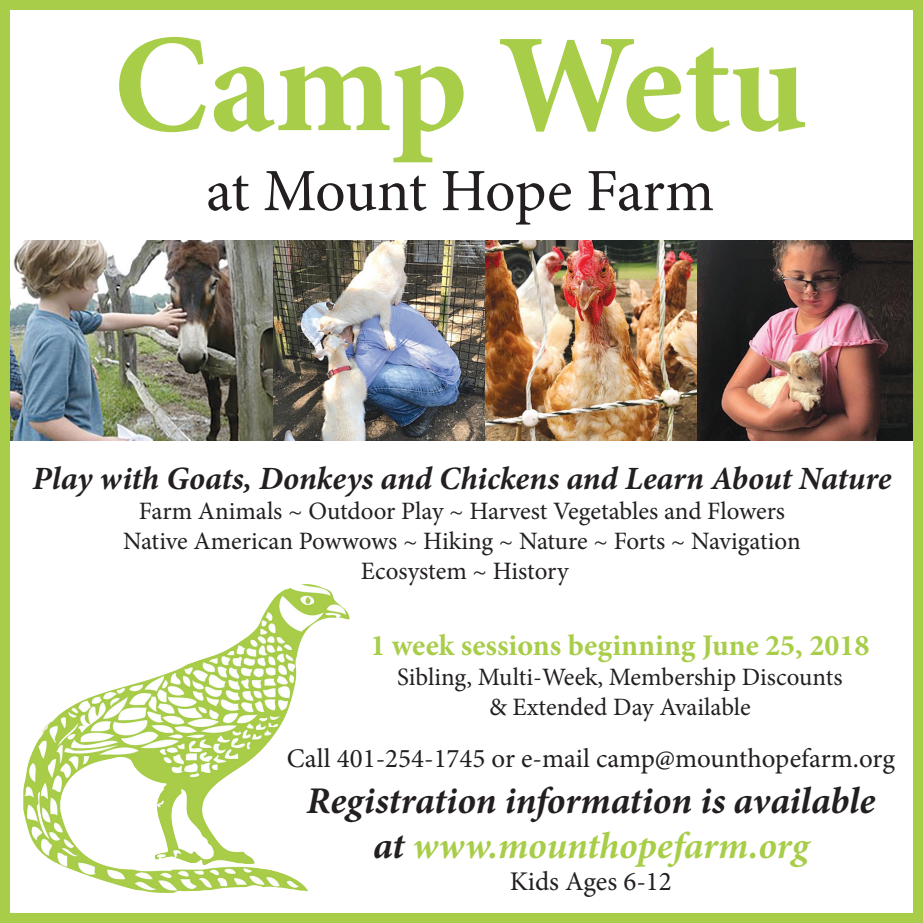
<style>
.page{position:relative;width:923px;height:923px;background:#fff}
.page>*{position:absolute;margin:0;border:0;box-sizing:border-box;transform-origin:0 0}
.t1{font:700 140px "Minion Pro";letter-spacing:-.005em;color:#a8cd49}
.t2{font:60px "Minion Pro";letter-spacing:-.01em;color:#231f20}
.t3{font:italic 700 37.75px/45.2px "Minion Pro";letter-spacing:-.005em;color:#231f20;text-align:center}
.t4{font:italic 700 32.5px "Minion Pro";letter-spacing:-.005em;color:#231f20}
.t5{font:700 30px "Minion Pro";color:#a8cd49}
.t6{font:27px "Minion Pro";color:#231f20}
.t7{font:25px/30px "Minion Pro";letter-spacing:-.005em;color:#231f20;text-align:center}
.s1{color:#a8cd49}
</style>
<div class="page">
<img style="left:11px;top:241px;width:474px;height:200px">
<img style="left:485px;top:241px;width:426px;height:200px">
<div style="left:0;top:0;width:922px;height:922px;border:10px solid #a8cd49"></div>
<img style="left:23px;top:584px;width:326px;height:308px">
<p class="t1" style="left:113px;top:-13px;width:695px">Camp Wetu</p>
<p class="t2" style="left:206px;top:151px;width:510px">at Mount Hope Farm</p>
<p class="t4" style="left:32px;top:456px;width:860px">Play with Goats, Donkeys and Chickens and Learn About Nature</p>
<p class="t7" style="left:139px;top:496px;width:647px">Farm Animals ~ Outdoor Play ~ Harvest Vegetables and Flowers</p>
<p class="t7" style="left:123px;top:526px;width:679px">Native American Powwows ~ Hiking ~ Nature ~ Forts ~ Navigation</p>
<p class="t7" style="left:361px;top:556px;width:209px">Ecosystem ~ History</p>
<p class="t5" style="left:370px;top:624px;width:500px">1 week sessions beginning June 25, 2018</p>
<p class="t7" style="left:397px;top:661px;width:447px">Sibling, Multi-Week, Membership Discounts &amp; Extended Day Available</p>
<p class="t6" style="left:287px;top:740px;width:609px">Call 401-254-1745 or e-mail camp@mounthopefarm.org</p>
<p class="t3" style="left:306px;top:777px;width:570px">Registration information is available at <span class="s1">www.mounthopefarm.org</span></p>
<p class="t6" style="left:510px;top:863px;width:163px">Kids Ages 6-12</p>
</div>
